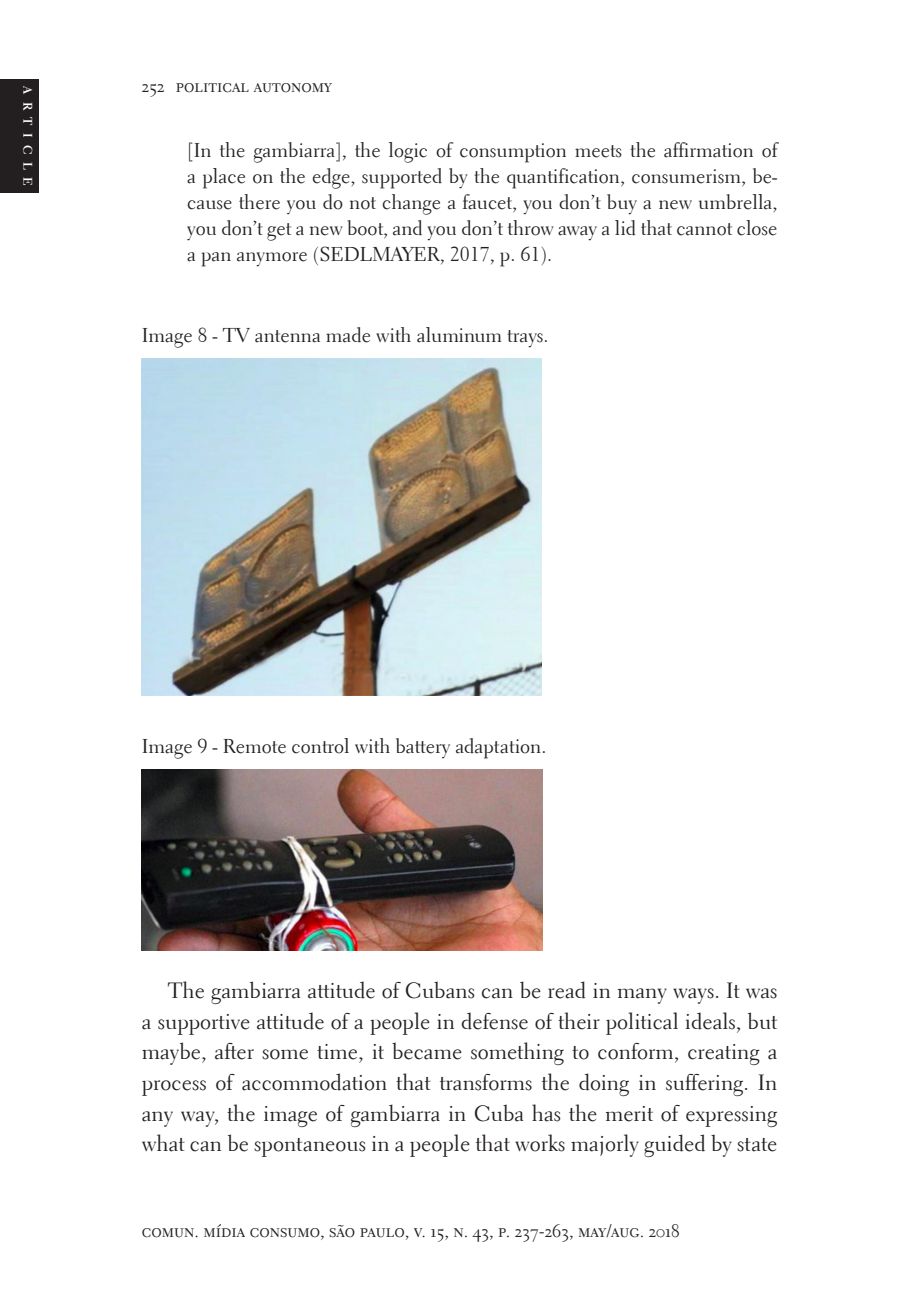
<style>
.page{position:relative;width:908px;height:1304px;background:#fff}
.page>*{position:absolute;margin:0;border:0;box-sizing:border-box;transform-origin:0 0}
.t1{font:22px/30.6px "Electra LH";color:#231f20;text-align:justify}
.t2{font:20px/26.2px "Electra LH";color:#231f20;text-align:justify}
.t3{font:18px "Electra LH Regular SC";color:#231f20}
.t4{font:700 12.4px "Electra LH";letter-spacing:.595em;color:#fff}
</style>
<div class="page">
<div style="left:0;top:79px;width:38px;height:114px;background:#231f20"></div>
<img style="left:142px;top:358px;width:399px;height:337px">
<img style="left:142px;top:769px;width:400px;height:181px">
<p class="t4" style="left:35px;top:86px;width:101px;rotate:90deg">ARTICLE</p>
<p class="t3" style="left:142px;top:75px;width:191px">252 political autonomy</p>
<p class="t2" style="left:187px;top:137px;width:591px">[In the gambiarra], the logic of consumption meets the affirmation of a place on the edge, supported by the quantification, consumerism, be&shy;cause there you do not change a faucet, you don’t buy a new umbrella, you don’t get a new boot, and you don’t throw away a lid that cannot close a pan anymore (SEDLMAYER, 2017, p. 61).</p>
<p class="t2" style="left:142px;top:322px;width:408px">Image 8 - TV antenna made with aluminum trays.</p>
<p class="t2" style="left:142px;top:733px;width:406px">Image 9 - Remote control with battery adaptation.</p>
<p class="t1" style="left:142px;top:975px;width:637px;text-indent:26px">The gambiarra attitude of Cubans can be read in many ways. It was a supportive attitude of a people in defense of their political ideals, but maybe, after some time, it became something to conform, creating a process of accommodation that transforms the doing in suffering. In any way, the image of gambiarra in Cuba has the merit of expressing what can be spontaneous in a people that works majorly guided by state</p>
<p class="t3" style="left:142px;top:1220px;width:539px">comun. mídia consumo, são paulo, v. 15, n. 43, p. 237-263, may/aug. 2018</p>
</div>
